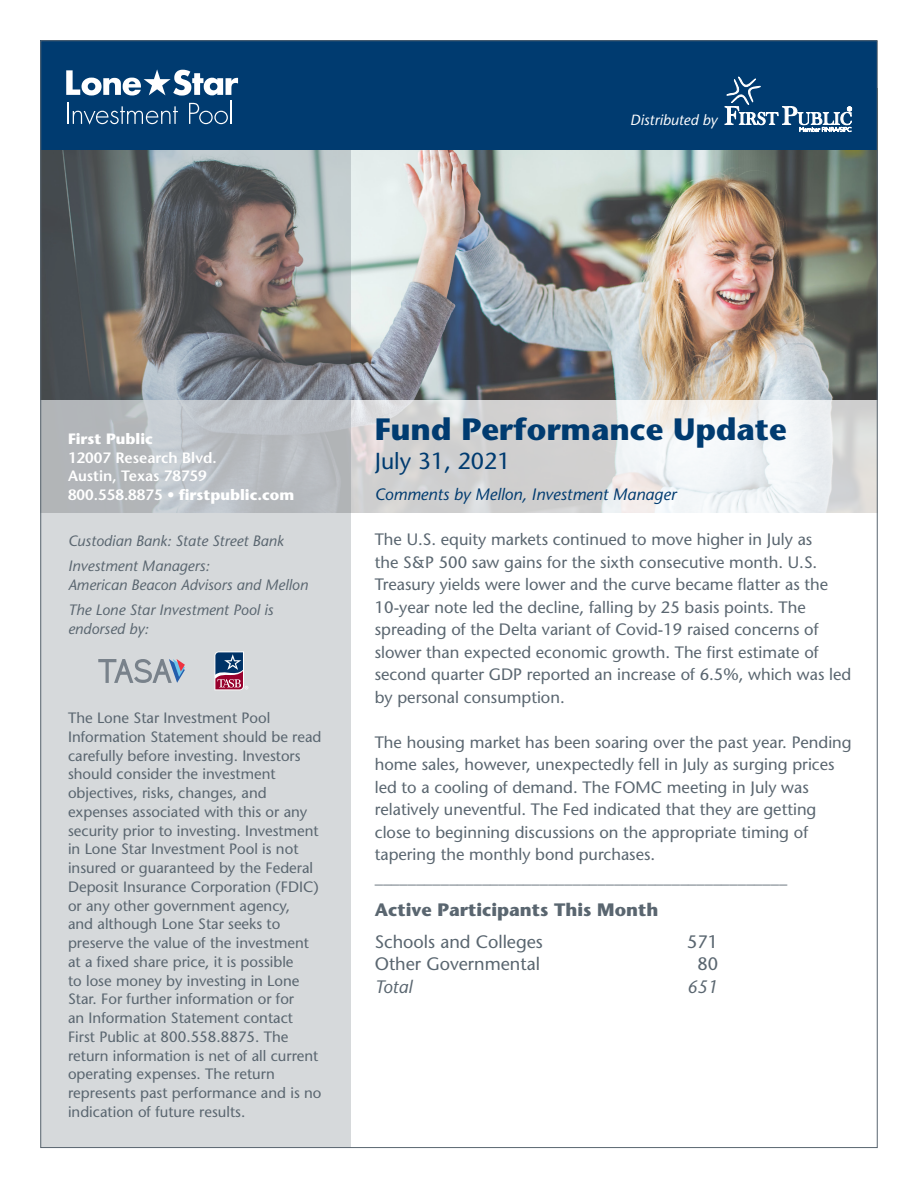
<style>
.page{position:relative;width:918px;height:1188px;background:#fff}
.page>*{position:absolute;margin:0;border:0;box-sizing:border-box;transform-origin:0 0}
.t1{font:700 30.9px "Stone Sans";color:#003b70}
.t2{font:23.1px "Stone Sans";color:#003b70}
.t3{font:18px "Stone Sans";color:#5a6670}
.t4{font:700 18px "Stone Sans";color:#5a6670}
.t5{font:italic 18px "Stone Sans";color:#5a6670}
.t6{font:16.5px/22.5px "Stone Sans";color:#5a6670}
.t7{font:italic 16.5px "Stone Sans";color:#003b70}
.t8{font:15px/18.8px "Stone Sans";color:#5a6670}
.t9{font:italic 15px/25.5px "Stone Sans";color:#5a6670}
.t10{font:600 15px/18.8px "Stone Sans";color:#fff}
.t11{font:700 15px "Stone Sans";color:#fff}
.t12{font:italic 14.7px "Stone Sans";color:#fff}
.s1{font-weight:700}
</style>
<div class="page">
<img style="left:351px;top:150px;width:525px;height:250px">
<svg style="left:351px;top:400px;width:525px;height:113px"></svg>
<svg style="left:40px;top:150px;width:311px;height:998px;background:#babcbe"></svg>
<div style="left:40px;top:40px;width:838px;height:110px;background:#003b70"></div>
<svg style="left:724px;top:77px;width:128px;height:55px"></svg>
<svg style="left:66px;top:69px;width:172px;height:56px"></svg>
<svg style="left:98px;top:659px;width:87px;height:24px;background:#aeb4bd"></svg>
<svg style="left:215px;top:651px;width:33px;height:39px"></svg>
<p class="t12" style="left:630px;top:111px;width:89px">Distributed by</p>
<p class="t11" style="left:68px;top:429px;width:86px">First Public</p>
<p class="t10" style="left:68px;top:448px;width:228px">12007 Research Blvd.<br>Austin, Texas 78759<br>800.558.8875 • <span class="s1">firstpublic.com</span></p>
<p class="t9" style="left:68px;top:528px;width:217px">Custodian Bank: State Street Bank<br>Investment Managers:</p>
<p class="t9" style="left:68px;top:572px;width:241px">American Beacon Advisors and Mellon<br>The Lone Star Investment Pool is</p>
<p class="t9" style="left:68px;top:616px;width:82px">endorsed by:</p>
<p class="t8" style="left:68px;top:708px;width:255px">The Lone Star Investment Pool Information Statement should be read carefully before investing. Investors should consider the investment objectives, risks, changes, and expenses associated with this or any security prior to investing. Investment in Lone Star Investment Pool is not insured or guaranteed by the Federal Deposit Insurance Corporation (FDIC) or any other government agency,<br>and although Lone Star seeks to preserve the value of the investment at a fixed share price, it is possible<br>to lose money by investing in Lone Star. For further information or for<br>an Information Statement contact First Public at 800.558.8875. The return information is net of all current operating expenses. The return represents past performance and is no indication of future results.</p>
<p class="t1" style="left:375px;top:410px;width:413px">Fund Performance Update</p>
<p class="t2" style="left:375px;top:447px;width:138px">July 31, 2021</p>
<p class="t7" style="left:375px;top:484px;width:303px">Comments by Mellon, Investment Manager</p>
<p class="t6" style="left:375px;top:528px;width:478px">The U.S. equity markets continued to move higher in July as<br>the S&amp;P 500 saw gains for the sixth consecutive month. U.S.<br>Treasury yields were lower and the curve became flatter as the 10-year note led the decline, falling by 25 basis points. The spreading of the Delta variant of Covid-19 raised concerns of slower than expected economic growth. The first estimate of second quarter GDP reported an increase of 6.5%, which was led by personal consumption.</p>
<p class="t6" style="left:375px;top:731px;width:479px">The housing market has been soaring over the past year. Pending home sales, however, unexpectedly fell in July as surging prices led to a cooling of demand. The FOMC meeting in July was relatively uneventful. The Fed indicated that they are getting close to beginning discussions on the appropriate timing of tapering the monthly bond purchases.</p>
<p class="t6" style="left:375px;top:866px;width:414px">__________________________________________________</p>
<p class="t4" style="left:375px;top:899px;width:285px">Active Participants This Month</p>
<p class="t3" style="left:375px;top:930px;width:170px">Schools and Colleges</p>
<p class="t3" style="left:687px;top:930px;width:32px">571</p>
<p class="t3" style="left:375px;top:953px;width:167px">Other Governmental</p>
<p class="t3" style="left:698px;top:953px;width:22px">80</p>
<p class="t5" style="left:375px;top:975px;width:39px">Total</p>
<p class="t5" style="left:687px;top:975px;width:32px">651</p>
</div>
